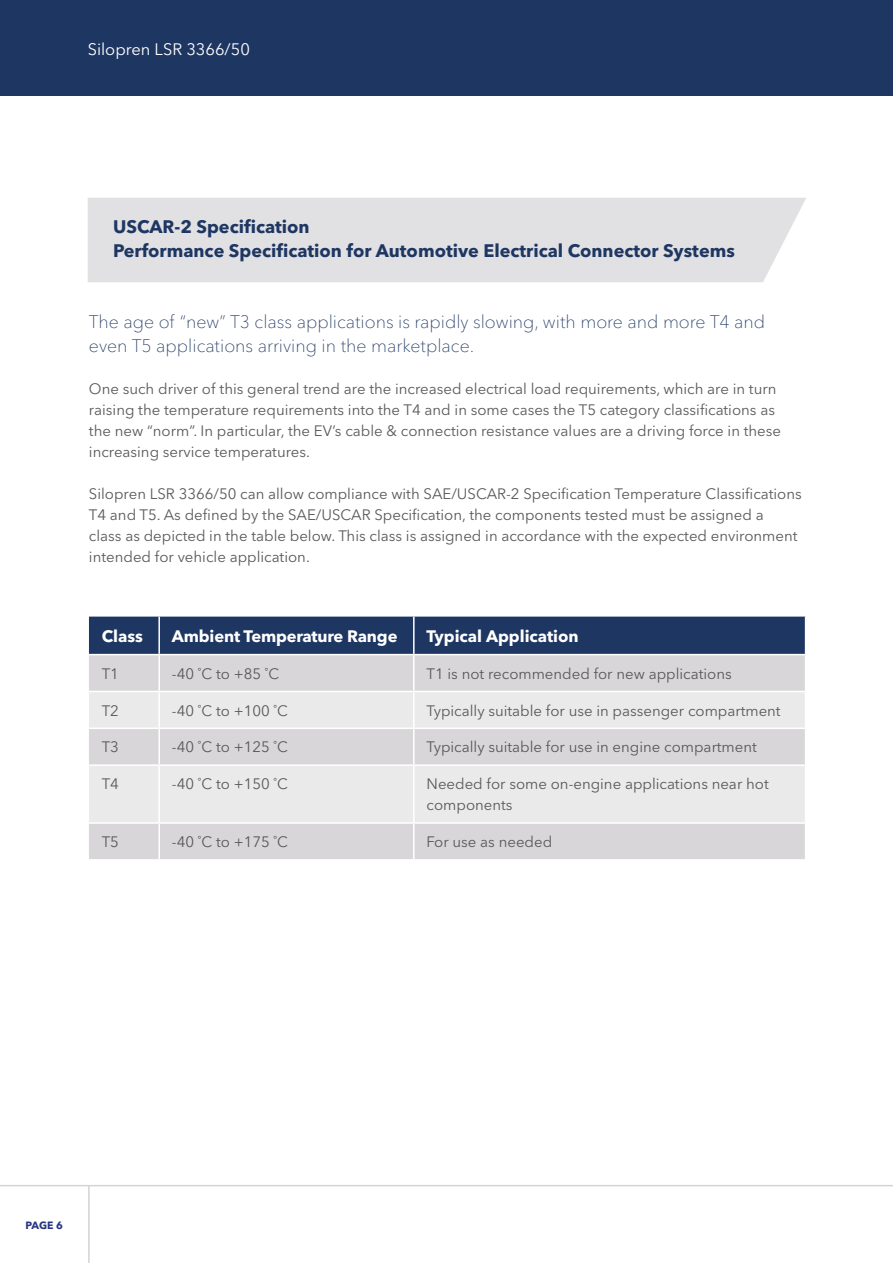
<style>
.page{position:relative;width:893px;height:1263px;background:#fff}
.page>*{position:absolute;margin:0;border:0;box-sizing:border-box;transform-origin:0 0}
.t1{font:100 18px/24px "Avenir Next LT Pro";color:#1e3662}
.t2{font:700 18px/24px "Avenir Next LT Pro";color:#1e3662}
.t3{font:700 16.5px "Avenir Next LT Pro";letter-spacing:-.01em;color:#fff}
.t4{font:16.5px "Avenir Next LT Pro";color:#fff}
.t5{font:15px/21px "Avenir Next LT Pro";color:#58595c}
.t6{font:700 10.5px "Avenir Next LT Pro";color:#283583}
</style>
<div class="page">
<hr style="left:0;top:1185px;width:893px;height:1px;background:#d2d4d5">
<hr style="left:88px;top:1185px;width:2px;height:78px;background:#d2d4d5">
<div style="left:88px;top:198px;width:718px;height:84px;background:#e1e0e2"></div>
<div style="left:89px;top:617px;width:716px;height:37px;background:#1e3662"></div>
<div style="left:89px;top:655px;width:716px;height:204px;background:#d8d6d8"></div>
<svg style="left:89px;top:692px;width:716px;height:130px;background:#e5e4e5"></svg>
<hr style="left:158px;top:617px;width:2px;height:37px;background:#fff">
<hr style="left:413px;top:617px;width:2px;height:37px;background:#fff">
<hr style="left:158px;top:655px;width:2px;height:36px;background:#fff">
<hr style="left:413px;top:655px;width:2px;height:36px;background:#fff">
<hr style="left:89px;top:691px;width:70px;height:1px;background:#fff">
<hr style="left:159px;top:691px;width:255px;height:1px;background:#fff">
<hr style="left:158px;top:692px;width:2px;height:35px;background:#fff">
<hr style="left:414px;top:691px;width:392px;height:1px;background:#fff">
<hr style="left:413px;top:692px;width:2px;height:35px;background:#fff">
<hr style="left:89px;top:727px;width:70px;height:2px;background:#fff">
<hr style="left:159px;top:727px;width:255px;height:2px;background:#fff">
<hr style="left:158px;top:729px;width:2px;height:35px;background:#fff">
<hr style="left:414px;top:727px;width:392px;height:2px;background:#fff">
<hr style="left:413px;top:729px;width:2px;height:35px;background:#fff">
<hr style="left:89px;top:764px;width:70px;height:2px;background:#fff">
<hr style="left:159px;top:764px;width:255px;height:2px;background:#fff">
<hr style="left:158px;top:766px;width:2px;height:56px;background:#fff">
<hr style="left:414px;top:764px;width:392px;height:2px;background:#fff">
<hr style="left:413px;top:766px;width:2px;height:56px;background:#fff">
<hr style="left:89px;top:822px;width:70px;height:2px;background:#fff">
<hr style="left:159px;top:822px;width:255px;height:2px;background:#fff">
<hr style="left:158px;top:824px;width:2px;height:35px;background:#fff">
<hr style="left:414px;top:822px;width:392px;height:2px;background:#fff">
<hr style="left:413px;top:824px;width:2px;height:35px;background:#fff">
<div style="left:0;top:0;width:893px;height:96px;background:#1e3662"></div>
<p class="t4" style="left:88px;top:39px;width:164px">Silopren LSR 3366/50</p>
<p class="t2" style="left:113px;top:214px;width:623px">USCAR-2 Specification<br>Performance Specification for Automotive Electrical Connector Systems</p>
<p class="t1" style="left:89px;top:309px;width:678px">The age of “new” T3 class applications is rapidly slowing, with more and more T4 and even T5 applications arriving in the marketplace.</p>
<p class="t5" style="left:89px;top:378px;width:694px">One such driver of this general trend are the increased electrical load requirements, which are in turn raising the temperature requirements into the T4 and in some cases the T5 category classifications as the new “norm”. In particular, the EV’s cable &amp; connection resistance values are a driving force in these increasing service temperatures.</p>
<p class="t5" style="left:89px;top:484px;width:714px">Silopren LSR 3366/50 can allow compliance with SAE/USCAR-2 Specification Temperature Classifications T4 and T5. As defined by the SAE/USCAR Specification, the components tested must be assigned a<br>class as depicted in the table below. This class is assigned in accordance with the expected environment intended for vehicle application.</p>
<p class="t3" style="left:102px;top:626px;width:43px">Class</p>
<p class="t3" style="left:172px;top:626px;width:227px">Ambient Temperature Range</p>
<p class="t3" style="left:427px;top:626px;width:154px">Typical Application</p>
<p class="t5" style="left:102px;top:663px;width:19px">T1</p>
<p class="t5" style="left:172px;top:663px;width:109px">-40 ˚C to +85 ˚C</p>
<p class="t5" style="left:427px;top:663px;width:307px">T1 is not recommended for new applications</p>
<p class="t5" style="left:102px;top:700px;width:19px">T2</p>
<p class="t5" style="left:172px;top:700px;width:118px">-40 ˚C to +100 ˚C</p>
<p class="t5" style="left:427px;top:700px;width:356px">Typically suitable for use in passenger compartment</p>
<p class="t5" style="left:102px;top:737px;width:19px">T3</p>
<p class="t5" style="left:172px;top:737px;width:118px">-40 ˚C to +125 ˚C</p>
<p class="t5" style="left:427px;top:737px;width:332px">Typically suitable for use in engine compartment</p>
<p class="t5" style="left:102px;top:773px;width:19px">T4</p>
<p class="t5" style="left:172px;top:773px;width:118px">-40 ˚C to +150 ˚C</p>
<p class="t5" style="left:427px;top:773px;width:344px">Needed for some on-engine applications near hot components</p>
<p class="t5" style="left:102px;top:831px;width:19px">T5</p>
<p class="t5" style="left:172px;top:831px;width:118px">-40 ˚C to +175 ˚C</p>
<p class="t5" style="left:427px;top:831px;width:127px">For use as needed</p>
<p class="t6" style="left:26px;top:1219px;width:39px">PAGE 6</p>
</div>
